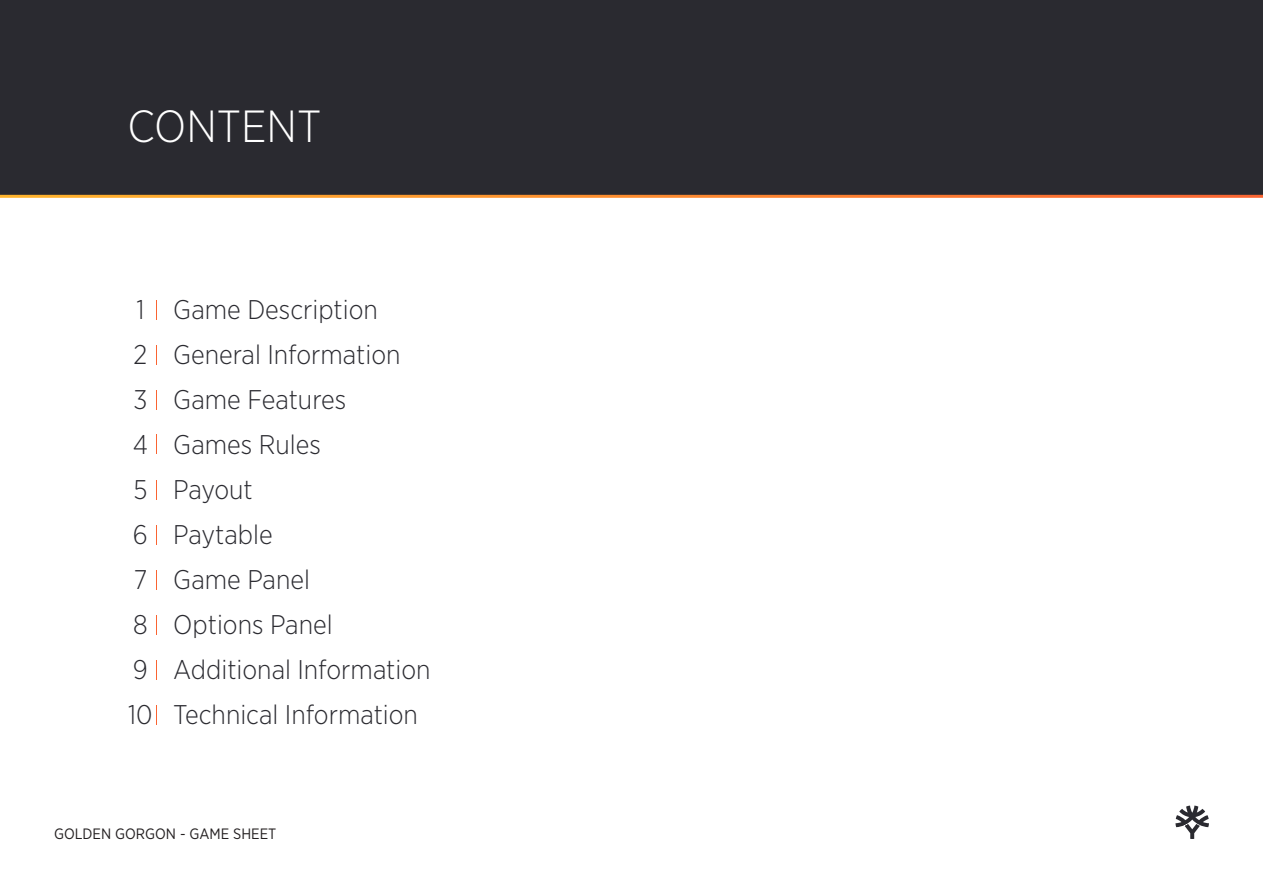
<style>
.page{position:relative;width:1263px;height:893px;background:#fff}
.page>*{position:absolute;margin:0;border:0;box-sizing:border-box;transform-origin:0 0}
.t1{font:300 45px "Gotham Narrow";color:#fff}
.t2{font:300 27px "Gotham Narrow";color:#2a2a30}
.t3{font:15px "Gotham Narrow";color:#231f20}
</style>
<div class="page">
<div style="left:0;top:0;width:1263px;height:196px;background:#2a2a30"></div>
<svg style="left:1175px;top:805px;width:34px;height:34px"></svg>
<hr style="left:0;top:195px;width:1263px;height:3px;background:#fff">
<svg style="left:156px;top:345px;width:1px;height:19px"></svg>
<svg style="left:156px;top:300px;width:1px;height:20px"></svg>
<svg style="left:156px;top:390px;width:1px;height:19px"></svg>
<svg style="left:156px;top:435px;width:1px;height:19px"></svg>
<svg style="left:156px;top:480px;width:1px;height:20px"></svg>
<svg style="left:156px;top:525px;width:1px;height:20px"></svg>
<svg style="left:156px;top:570px;width:1px;height:19px"></svg>
<svg style="left:156px;top:615px;width:1px;height:19px"></svg>
<svg style="left:156px;top:660px;width:1px;height:19px"></svg>
<svg style="left:156px;top:705px;width:1px;height:20px"></svg>
<p class="t1" style="left:128px;top:99px;width:195px">CONTENT</p>
<p class="t2" style="left:136px;top:293px;width:9px">1</p>
<p class="t2" style="left:134px;top:338px;width:15px">2</p>
<p class="t2" style="left:133px;top:383px;width:15px">3</p>
<p class="t2" style="left:133px;top:428px;width:17px">4</p>
<p class="t2" style="left:133px;top:473px;width:16px">5</p>
<p class="t2" style="left:133px;top:518px;width:16px">6</p>
<p class="t2" style="left:134px;top:563px;width:15px">7</p>
<p class="t2" style="left:133px;top:608px;width:16px">8</p>
<p class="t2" style="left:133px;top:653px;width:16px">9</p>
<p class="t2" style="left:128px;top:698px;width:26px">10</p>
<p class="t2" style="left:173px;top:293px;width:206px">Game Description</p>
<p class="t2" style="left:173px;top:338px;width:229px">General Information</p>
<p class="t2" style="left:173px;top:383px;width:174px">Game Features</p>
<p class="t2" style="left:173px;top:428px;width:149px">Games Rules</p>
<p class="t2" style="left:173px;top:473px;width:81px">Payout</p>
<p class="t2" style="left:173px;top:518px;width:101px">Paytable</p>
<p class="t2" style="left:173px;top:563px;width:138px">Game Panel</p>
<p class="t2" style="left:173px;top:608px;width:161px">Options Panel</p>
<p class="t2" style="left:173px;top:653px;width:259px">Additional Information</p>
<p class="t2" style="left:173px;top:698px;width:246px">Technical Information</p>
<p class="t3" style="left:54px;top:824px;width:224px">GOLDEN GORGON - GAME SHEET</p>
</div>
